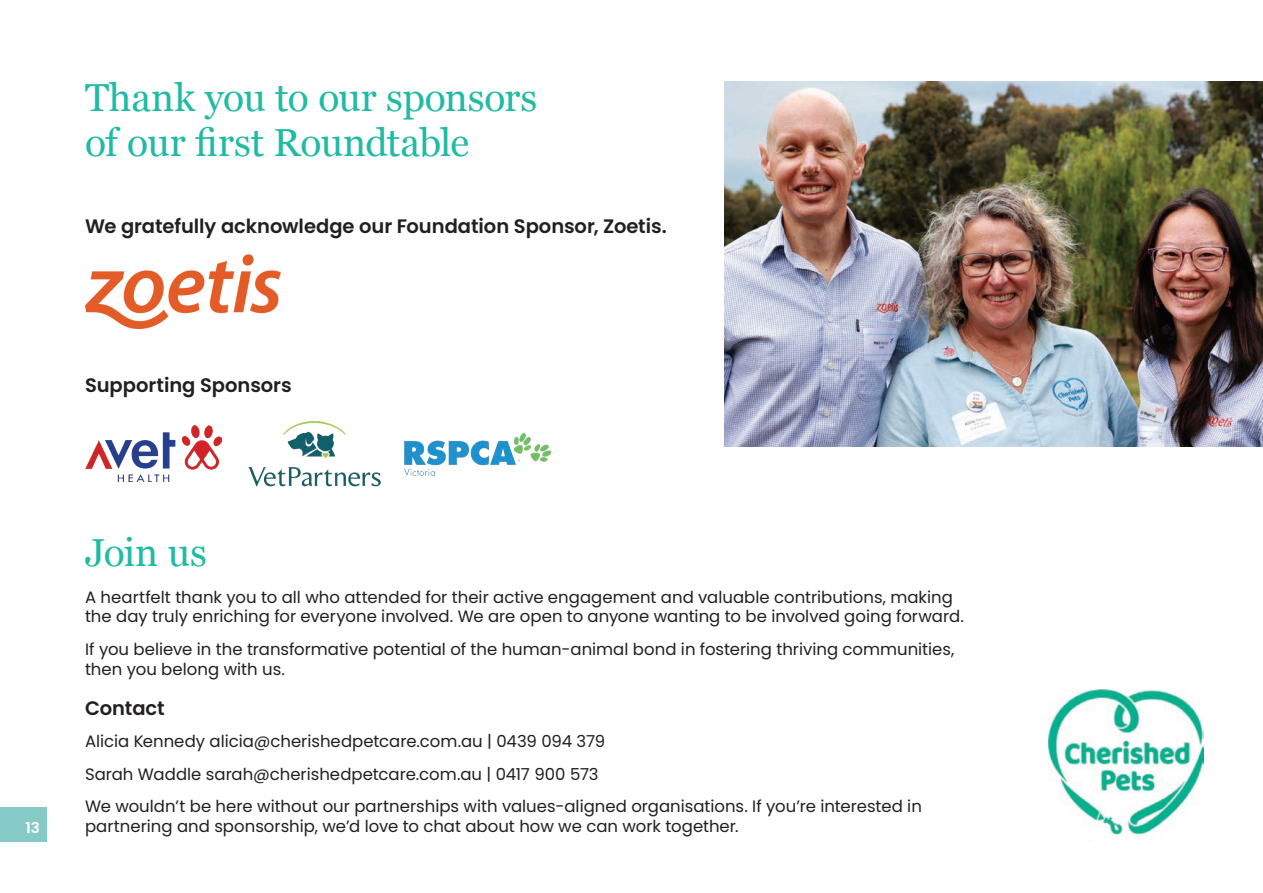
<style>
.page{position:relative;width:1263px;height:893px;background:#fff}
.page>*{position:absolute;margin:0;border:0;box-sizing:border-box;transform-origin:0 0}
.t1{font:39px/45px "Georgia";letter-spacing:-.01em;color:#1fbba4}
.t2{font:600 19.5px "Poppins";letter-spacing:-.005em;color:#231f20}
.t3{font:16.5px/19.8px "Poppins";color:#231f20}
.t4{font:600 15px "Poppins";color:#fff}
</style>
<div class="page">
<div style="left:0;top:808px;width:47px;height:34px;background:#86cac8"></div>
<img style="left:724px;top:82px;width:539px;height:364px">
<img style="left:85px;top:254px;width:195px;height:74px">
<img style="left:85px;top:426px;width:136px;height:55px">
<img style="left:248px;top:420px;width:133px;height:67px">
<img style="left:404px;top:433px;width:148px;height:43px">
<img style="left:1048px;top:690px;width:155px;height:145px">
<h1 class="t1" style="left:85px;top:74px;width:454px">Thank you to our sponsors of our first Roundtable</h1>
<p class="t2" style="left:85px;top:215px;width:583px">We gratefully acknowledge our Foundation Sponsor, Zoetis.</p>
<p class="t2" style="left:85px;top:374px;width:208px">Supporting Sponsors</p>
<p class="t4" style="left:26px;top:819px;width:16px">13</p>
<h1 class="t1" style="left:85px;top:528px;width:123px">Join us</h1>
<p class="t3" style="left:85px;top:587px;width:880px">A heartfelt thank you to all who attended for their active engagement and valuable contributions, making the day truly enriching for everyone involved. We are open to anyone wanting to be involved going forward.</p>
<p class="t3" style="left:85px;top:639px;width:871px">If you believe in the transformative potential of the human-animal bond in fostering thriving communities, then you belong with us.</p>
<p class="t2" style="left:85px;top:696px;width:81px">Contact</p>
<p class="t3" style="left:85px;top:725px;width:838px;line-height:32.5px">Alicia Kennedy alicia@cherishedpetcare.com.au | 0439 094 379<br>Sarah Waddle sarah@cherishedpetcare.com.au | 0417 900 573<br>We wouldn’t be here without our partnerships with values-aligned organisations. If you’re interested in</p>
<p class="t3" style="left:85px;top:816px;width:655px">partnering and sponsorship, we’d love to chat about how we can work together.</p>
</div>
